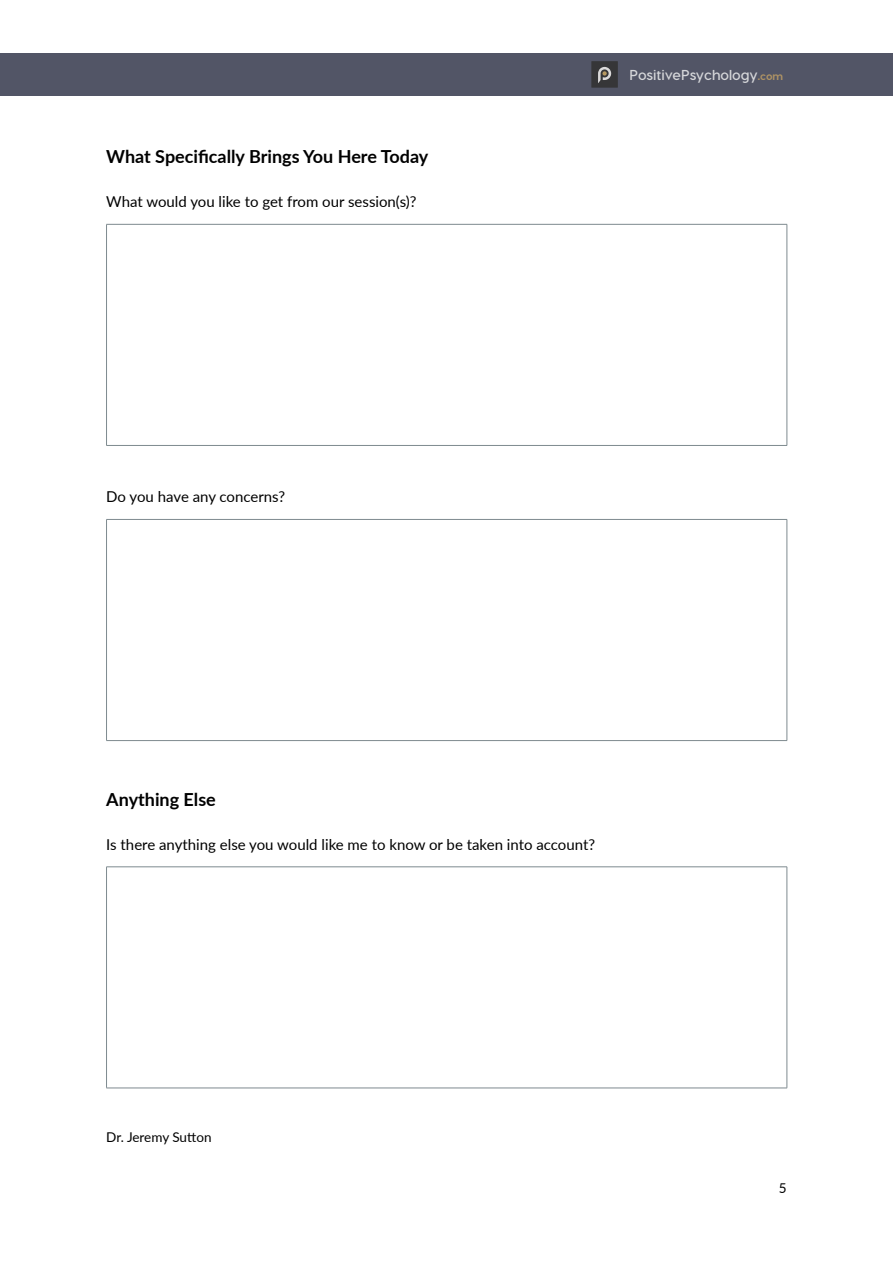
<style>
.page{position:relative;width:893px;height:1263px;background:#fff}
.page>*{position:absolute;margin:0;border:0;box-sizing:border-box;transform-origin:0 0}
.t1{font:700 18px "Lato";color:#000}
.t2{font:15px "Lato";color:#000}
.t3{font:700 14.4px "Visby CF";color:#d6d7da}
.t4{font:13.5px "Lato";letter-spacing:-.01em;color:#000}
.s1{font-weight:800;font-size:10.8px;color:#af9364}
</style>
<div class="page">
<div style="left:0;top:53px;width:893px;height:43px;background:#525566"></div>
<div style="left:591px;top:61px;width:27px;height:27px;background:#363638"></div>
<svg style="left:598px;top:67px;width:13px;height:16px"></svg>
<hr style="left:106px;top:224px;width:681px;height:1px;background:#7e8a8f">
<hr style="left:106px;top:225px;width:1px;height:220px;background:#7e8a8f">
<hr style="left:787px;top:225px;width:1px;height:220px;background:#7e8a8f">
<hr style="left:106px;top:445px;width:681px;height:1px;background:#7e8a8f">
<hr style="left:106px;top:519px;width:681px;height:1px;background:#7e8a8f">
<hr style="left:106px;top:520px;width:1px;height:220px;background:#7e8a8f">
<hr style="left:787px;top:520px;width:1px;height:220px;background:#7e8a8f">
<hr style="left:106px;top:740px;width:681px;height:1px;background:#7e8a8f">
<hr style="left:106px;top:866px;width:681px;height:1px;background:#7e8a8f">
<hr style="left:106px;top:867px;width:1px;height:221px;background:#7e8a8f">
<hr style="left:787px;top:867px;width:1px;height:221px;background:#7e8a8f">
<hr style="left:106px;top:1088px;width:681px;height:1px;background:#7e8a8f">
<p class="t1" style="left:106px;top:144px;width:324px">What Specifically Brings You Here Today</p>
<p class="t2" style="left:106px;top:191px;width:312px">What would you like to get from our session(s)?</p>
<p class="t2" style="left:106px;top:486px;width:181px">Do you have any concerns?</p>
<p class="t3" style="left:629px;top:66px;width:155px">PositivePsychology<span class="s1">.com</span></p>
<p class="t1" style="left:106px;top:786px;width:111px">Anything Else</p>
<p class="t2" style="left:106px;top:833px;width:490px">Is there anything else you would like me to know or be taken into account?</p>
<p class="t4" style="left:106px;top:1127px;width:107px">Dr. Jeremy Sutton</p>
<p class="t4" style="left:779px;top:1178px;width:9px">5</p>
</div>
